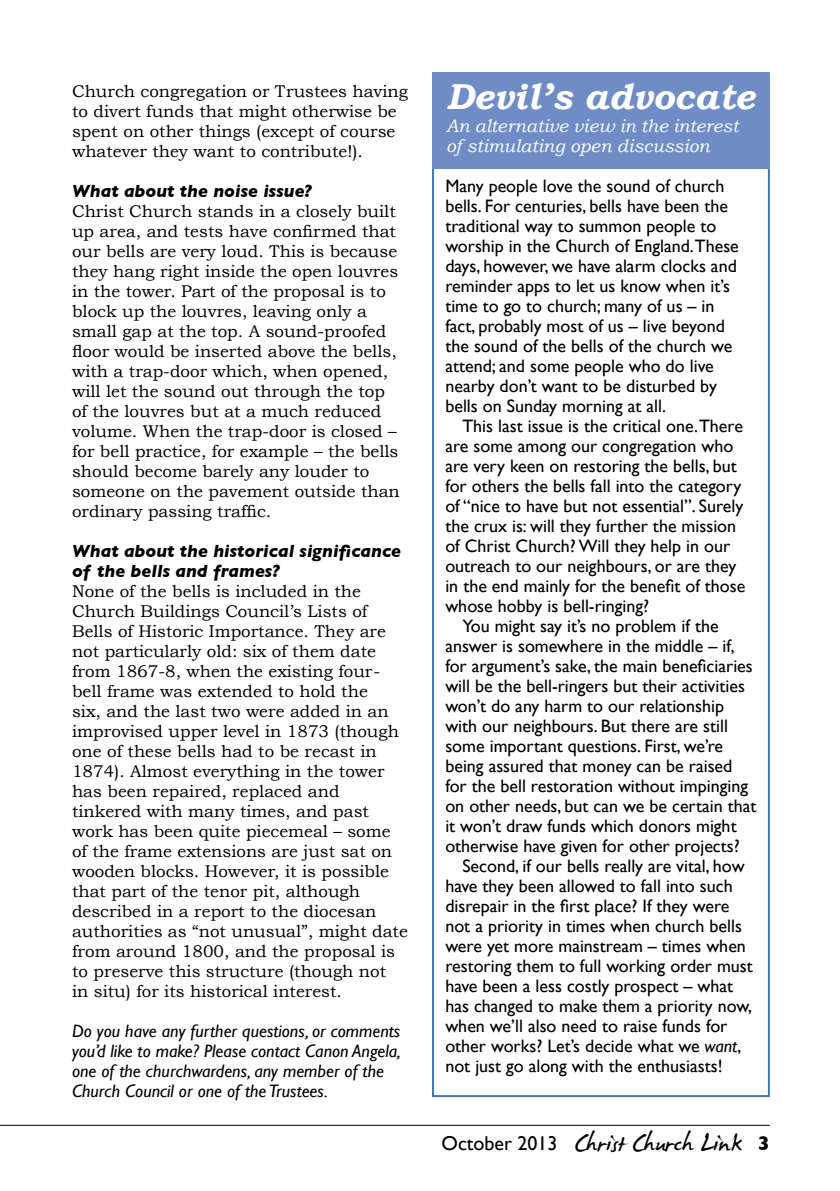
<style>
.page{position:relative;width:840px;height:1191px;background:#fff}
.page>*{position:absolute;margin:0;border:0;box-sizing:border-box;transform-origin:0 0}
.t1{font:40px "James Fajardo";color:#000}
.t2{font:italic 700 36px "Bookman Old Style";color:#fff}
.t3{font:18px/20px "Gill Sans";color:#000}
.t4{font:italic 18px/20px "Gill Sans";color:#000}
.t5{font:italic 700 18px/20px "Gill Sans";color:#000}
.t6{font:italic 18px/20px "Bookman Old Style";color:#fff}
.t7{font:17px/20px "Bookman Old Style";color:#000}
.s1{font-style:italic}
</style>
<div class="page">
<hr style="left:0;top:1124px;width:769px;height:1px;background:#000">
<div style="left:432px;top:72px;width:337px;height:96px;background:#6f8cc6"></div>
<p class="t7" style="left:72px;top:81px;width:337px">Church congregation or Trustees having to divert funds that might otherwise be spent on other things (except of course whatever they want to contribute!).</p>
<p class="t5" style="left:72px;top:181px;width:241px">What about the noise issue?</p>
<p class="t7" style="left:72px;top:201px;width:329px">Christ Church stands in a closely built up area, and tests have confirmed that our bells are very loud. This is because they hang right inside the open louvres in the tower. Part of the proposal is to block up the louvres, leaving only a small gap at the top. A sound-proofed floor would be inserted above the bells, with a trap-door which, when opened, will let the sound out through the top of the louvres but at a much reduced volume. When the trap-door is closed – for bell practice, for example – the bells should become barely any louder to someone on the pavement outside than ordinary passing traffic.</p>
<p class="t5" style="left:72px;top:541px;width:330px">What about the historical significance of the bells and frames?</p>
<p class="t7" style="left:72px;top:581px;width:337px">None of the bells is included in the Church Buildings Council’s Lists of Bells of Historic Importance. They are not particularly old: six of them date from 1867-8, when the existing four&shy;bell frame was extended to hold the<br>six, and the last two were added in an improvised upper level in 1873 (though one of these bells had to be recast in 1874). Almost everything in the tower has been repaired, replaced and tinkered with many times, and past work has been quite piecemeal – some of the frame extensions are just sat on wooden blocks. However, it is possible that part of the tenor pit, although described in a report to the diocesan authorities as “not unusual”, might date from around 1800, and the proposal is to preserve this structure (though not<br>in situ) for its historical interest.</p>
<p class="t4" style="left:72px;top:1021px;width:330px">Do you have any further questions, or comments you’d like to make? Please contact Canon Angela, one of the churchwardens, any member of the Church Council or one of the Trustees.</p>
<h2 class="t2" style="left:446px;top:75px;width:310px">Devil’s advocate</h2>
<p class="t6" style="left:446px;top:116px;width:293px">An alternative view in the interest of stimulating open discussion</p>
<p class="t3" style="left:445px;top:176px;width:295px">Many people love the sound of church bells. For centuries, bells have been the traditional way to summon people to worship in the Church of England.These days, however, we have alarm clocks and reminder apps to let us know when it’s time to go to church; many of us – in fact, probably most of us – live beyond the sound of the bells of the church we attend; and some people who do live nearby don’t want to be disturbed by bells on Sunday morning at all.</p>
<p class="t3" style="left:445px;top:416px;width:301px;text-indent:17px">This last issue is the critical one.There are some among our congregation who are very keen on restoring the bells, but for others the bells fall into the category of “nice to have but not essential”. Surely the crux is: will they further the mission of Christ Church? Will they help in our outreach to our neighbours, or are they in the end mainly for the benefit of those whose hobby is bell-ringing?</p>
<p class="t3" style="left:462px;top:616px;width:257px">You might say it’s no problem if the</p>
<p class="t3" style="left:445px;top:636px;width:291px">answer is somewhere in the middle – if,</p>
<p class="t3" style="left:445px;top:656px;width:309px">for argument’s sake, the main beneficiaries</p>
<p class="t3" style="left:445px;top:676px;width:301px">will be the bell-ringers but their activities</p>
<p class="t3" style="left:445px;top:696px;width:280px">won’t do any harm to our relationship</p>
<p class="t3" style="left:445px;top:716px;width:284px">with our neighbours. But there are still</p>
<p class="t3" style="left:445px;top:736px;width:279px">some important questions. First, we’re</p>
<p class="t3" style="left:445px;top:756px;width:288px">being assured that money can be raised</p>
<p class="t3" style="left:445px;top:776px;width:304px">for the bell restoration without impinging</p>
<p class="t3" style="left:445px;top:796px;width:312px">on other needs, but can we be certain that</p>
<p class="t3" style="left:445px;top:816px;width:292px">it won’t draw funds which donors might</p>
<p class="t3" style="left:445px;top:836px;width:296px">otherwise have given for other projects?</p>
<p class="t3" style="left:462px;top:856px;width:283px">Second, if our bells really are vital, how</p>
<p class="t3" style="left:445px;top:876px;width:289px">have they been allowed to fall into such</p>
<p class="t3" style="left:445px;top:896px;width:285px">disrepair in the first place? If they were</p>
<p class="t3" style="left:445px;top:916px;width:298px">not a priority in times when church bells</p>
<p class="t3" style="left:445px;top:936px;width:302px">were yet more mainstream – times when</p>
<p class="t3" style="left:445px;top:956px;width:309px">restoring them to full working order must</p>
<p class="t3" style="left:445px;top:976px;width:289px">have been a less costly prospect – what</p>
<p class="t3" style="left:445px;top:996px;width:308px">has changed to make them a priority now,</p>
<p class="t3" style="left:445px;top:1016px;width:283px">when we’ll also need to raise funds for</p>
<p class="t3" style="left:445px;top:1036px;width:297px">other works? Let’s decide what we <span class="s1">want</span>,</p>
<p class="t3" style="left:445px;top:1056px;width:278px">not just go along with the enthusiasts!</p>
<h1 class="t1" style="left:441px;top:1123px;width:329px"><sup>October</sup> <sup>2013</sup> Christ Church Link <sup>3</sup></h1>
</div>
